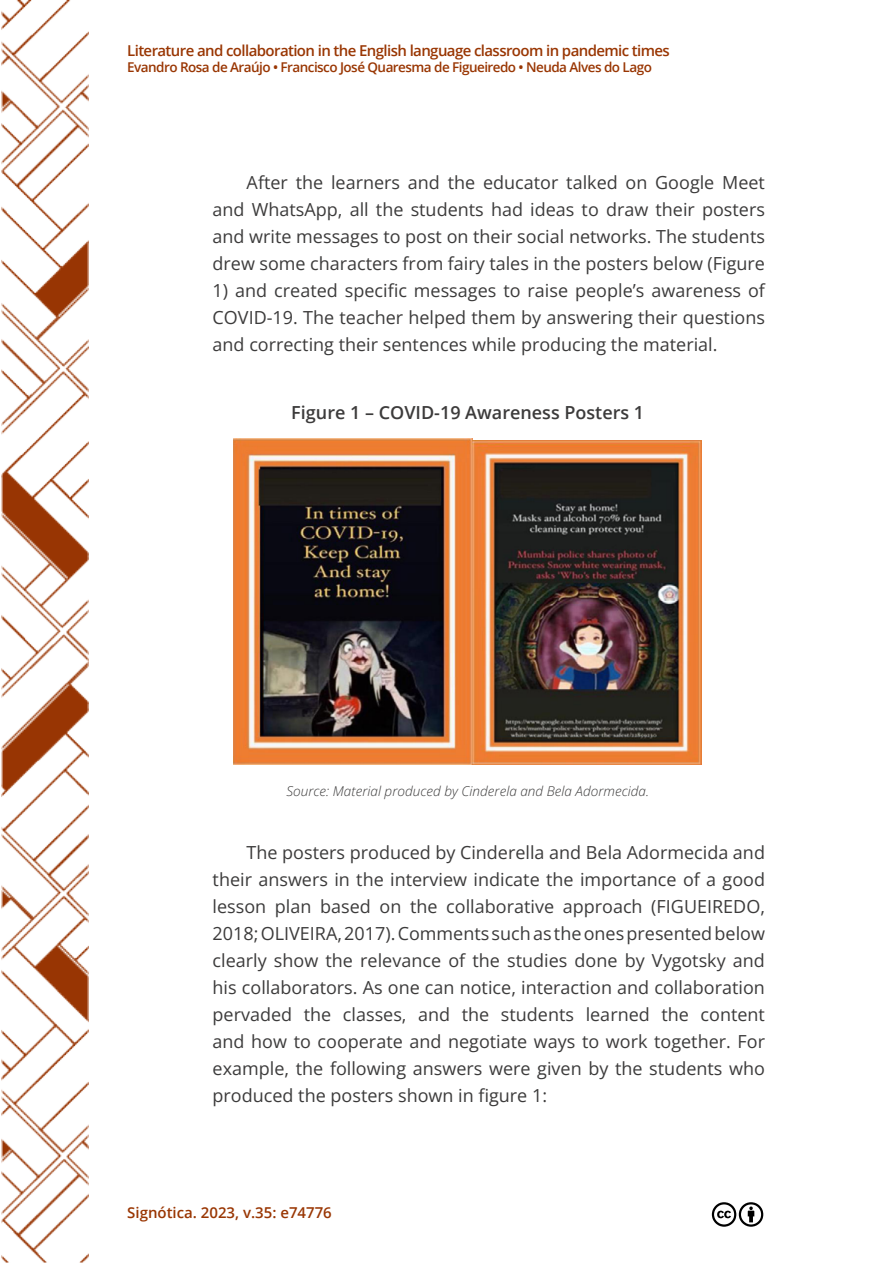
<style>
.page{position:relative;width:893px;height:1263px;background:#fff}
.page>*{position:absolute;margin:0;border:0;box-sizing:border-box;transform-origin:0 0}
.t1{font:18px/27px "Open Sans";color:#3c3b3b;text-align:justify}
.t2{font:600 18px "Open Sans";color:#3c3b3b}
.t3{font:600 15px "Open Sans";letter-spacing:-.04em;color:#993603}
.t4{font:600 15px "Open Sans";color:#993603}
.t5{font:600 13.5px "Open Sans";letter-spacing:-.04em;color:#993603}
.t6{font:italic 300 13.5px "Open Sans";color:#3c3b3b}
</style>
<div class="page">
<img style="left:1px;top:0;width:87px;height:1263px">
<svg style="left:711px;top:1202px;width:53px;height:25px"></svg>
<img style="left:233px;top:438px;width:239px;height:326px">
<img style="left:473px;top:440px;width:229px;height:324px">
<p class="t3" style="left:127px;top:40px;width:544px">Literature and collaboration in the English language classroom in pandemic times</p>
<p class="t5" style="left:127px;top:58px;width:526px">Evandro Rosa de Araújo • Francisco José Quaresma de Figueiredo • Neuda Alves do Lago</p>
<p class="t1" style="left:213px;top:169px;width:554px;text-indent:34px">After the learners and the educator talked on Google Meet and WhatsApp, all the students had ideas to draw their posters and write messages to post on their social networks. The students drew some characters from fairy tales in the posters below (Figure</p>
<p class="t1" style="left:213px;top:277px;width:554px">1) and created specific messages to raise people’s awareness of COVID-19. The teacher helped them by answering their questions and correcting their sentences while producing the material.</p>
<p class="t2" style="left:291px;top:400px;width:354px">Figure 1 – COVID-19 Awareness Posters 1</p>
<p class="t6" style="left:286px;top:782px;width:364px">Source: Material produced by Cinderela and Bela Adormecida.</p>
<p class="t1" style="left:213px;top:838px;width:554px;text-indent:34px">The posters produced by Cinderella and Bela Adormecida and their answers in the interview indicate the importance of a good lesson plan based on the collaborative approach (FIGUEIREDO, 2018; OLIVEIRA, 2017). Comments such as the ones presented below clearly show the relevance of the studies done by Vygotsky and his collaborators. As one can notice, interaction and collaboration pervaded the classes, and the students learned the content and how to cooperate and negotiate ways to work together. For example, the following answers were given by the students who produced the posters shown in figure 1:</p>
<p class="t4" style="left:127px;top:1202px;width:206px">Signótica. 2023, v.35: e74776</p>
</div>
